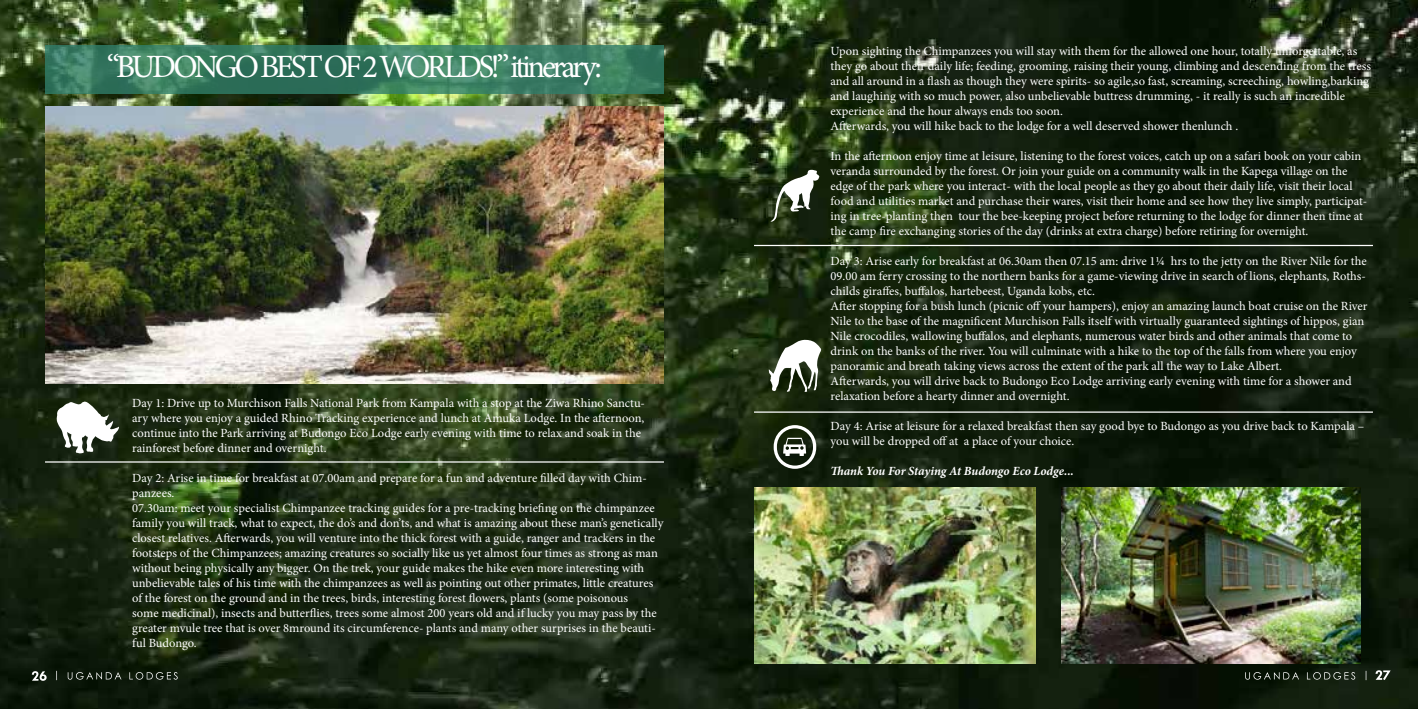
<style>
.page{position:relative;width:1418px;height:709px;background:#fff}
.page>*{position:absolute;margin:0;border:0;box-sizing:border-box;transform-origin:0 0}
.t1{font:32.5px "Minion Pro";letter-spacing:-.1em;color:#fff}
.t2{font:12.5px/15px "Minion Pro";color:#fff}
.t3{font:italic 700 12.5px "Minion Pro";letter-spacing:-.005em;color:#fff}
</style>
<div class="page">
<img style="left:0;top:0;width:1417px;height:709px">
<svg style="left:45px;top:45px;width:619px;height:49px;background:#3a7c62"></svg>
<img style="left:45px;top:107px;width:619px;height:277px">
<img style="left:754px;top:487px;width:281px;height:177px">
<img style="left:1061px;top:487px;width:299px;height:176px">
<hr style="left:45px;top:461px;width:619px;height:1px;background:#fff">
<hr style="left:754px;top:245px;width:618px;height:1px;background:#fff">
<hr style="left:754px;top:411px;width:618px;height:2px;background:#fff">
<svg style="left:57px;top:401px;width:62px;height:52px"></svg>
<svg style="left:770px;top:170px;width:49px;height:52px"></svg>
<svg style="left:768px;top:339px;width:53px;height:53px"></svg>
<svg style="left:773px;top:425px;width:43px;height:44px"></svg>
<svg style="left:56px;top:671px;width:122px;height:9px"></svg>
<svg style="left:32px;top:671px;width:15px;height:10px"></svg>
<svg style="left:1245px;top:671px;width:121px;height:9px"></svg>
<svg style="left:1375px;top:670px;width:15px;height:10px"></svg>
<h1 class="t1" style="left:107px;top:45px;width:496px">“BUDONGO BEST OF 2 WORLDS!” itinerary:</h1>
<p class="t2" style="left:132px;top:395px;width:514px">Day 1: Drive up to Murchison Falls National Park from Kampala with a stop at the Ziwa Rhino Sanctu&shy;ary where you enjoy a guided Rhino Tracking experience and lunch at Amuka Lodge. In the afternoon, continue into the Park arriving at Budongo Eco Lodge early evening with time to relax and soak in the rainforest before dinner and overnight.</p>
<p class="t2" style="left:132px;top:470px;width:532px">Day 2: Arise in time for breakfast at 07.00am and prepare for a fun and adventure filled day with Chim&shy;panzees.<br>07.30am: meet your specialist Chimpanzee tracking guides for a pre-tracking briefing on the chimpanzee family you will track, what to expect, the do’s and don’ts, and what is amazing about these man’s genetically closest relatives. Afterwards, you will venture into the thick forest with a guide, ranger and trackers in the footsteps of the Chimpanzees; amazing creatures so socially like us yet almost four times as strong as man without being physically any bigger. On the trek, your guide makes the hike even more interesting with unbelievable tales of his time with the chimpanzees as well as pointing out other primates, little creatures of the forest on the ground and in the trees, birds, interesting forest flowers, plants (some poisonous<br>some medicinal), insects and butterflies, trees some almost 200 years old and if lucky you may pass by the greater mvule tree that is over 8mround its circumference- plants and many other surprises in the beauti&shy;ful Budongo.</p>
<p class="t2" style="left:830px;top:43px;width:542px">Upon sighting the Chimpanzees you will stay with them for the allowed one hour, totally unforgettable, as they go about their daily life; feeding, grooming, raising their young, climbing and descending from the tress and all around in a flash as though they were spirits- so agile,so fast, screaming, screeching, howling,barking and laughing with so much power, also unbelievable buttress drumming, - it really is such an incredible experience and the hour always ends too soon.<br>Afterwards, you will hike back to the lodge for a well deserved shower thenlunch .</p>
<p class="t2" style="left:830px;top:148px;width:538px">In the afternoon enjoy time at leisure, listening to the forest voices, catch up on a safari book on your cabin veranda surrounded by the forest. Or join your guide on a community walk in the Kapega village on the edge of the park where you interact- with the local people as they go about their daily life, visit their local food and utilities market and purchase their wares, visit their home and see how they live simply, participat&shy;ing in tree-planting then tour the bee-keeping project before returning to the lodge for dinner then time at the camp fire exchanging stories of the day (drinks at extra charge) before retiring for overnight.</p>
<p class="t2" style="left:830px;top:253px;width:538px">Day 3: Arise early for breakfast at 06.30am then 07.15 am: drive 1¼ hrs to the jetty on the River Nile for the 09.00 am ferry crossing to the northern banks for a game-viewing drive in search of lions, elephants, Roths&shy;childs giraffes, buffalos, hartebeest, Uganda kobs, etc.<br>After stopping for a bush lunch (picnic off your hampers), enjoy an amazing launch boat cruise on the River Nile to the base of the magnificent Murchison Falls itself with virtually guaranteed sightings of hippos, gian Nile crocodiles, wallowing buffalos, and elephants, numerous water birds and other animals that come to drink on the banks of the river. You will culminate with a hike to the top of the falls from where you enjoy panoramic and breath taking views across the extent of the park all the way to Lake Albert.<br>Afterwards, you will drive back to Budongo Eco Lodge arriving early evening with time for a shower and relaxation before a hearty dinner and overnight.</p>
<p class="t2" style="left:830px;top:418px;width:535px">Day 4: Arise at leisure for a relaxed breakfast then say good bye to Budongo as you drive back to Kampala – you will be dropped off at a place of your choice.</p>
<p class="t3" style="left:830px;top:462px;width:245px">Thank You For Staying At Budongo Eco Lodge...</p>
</div>
